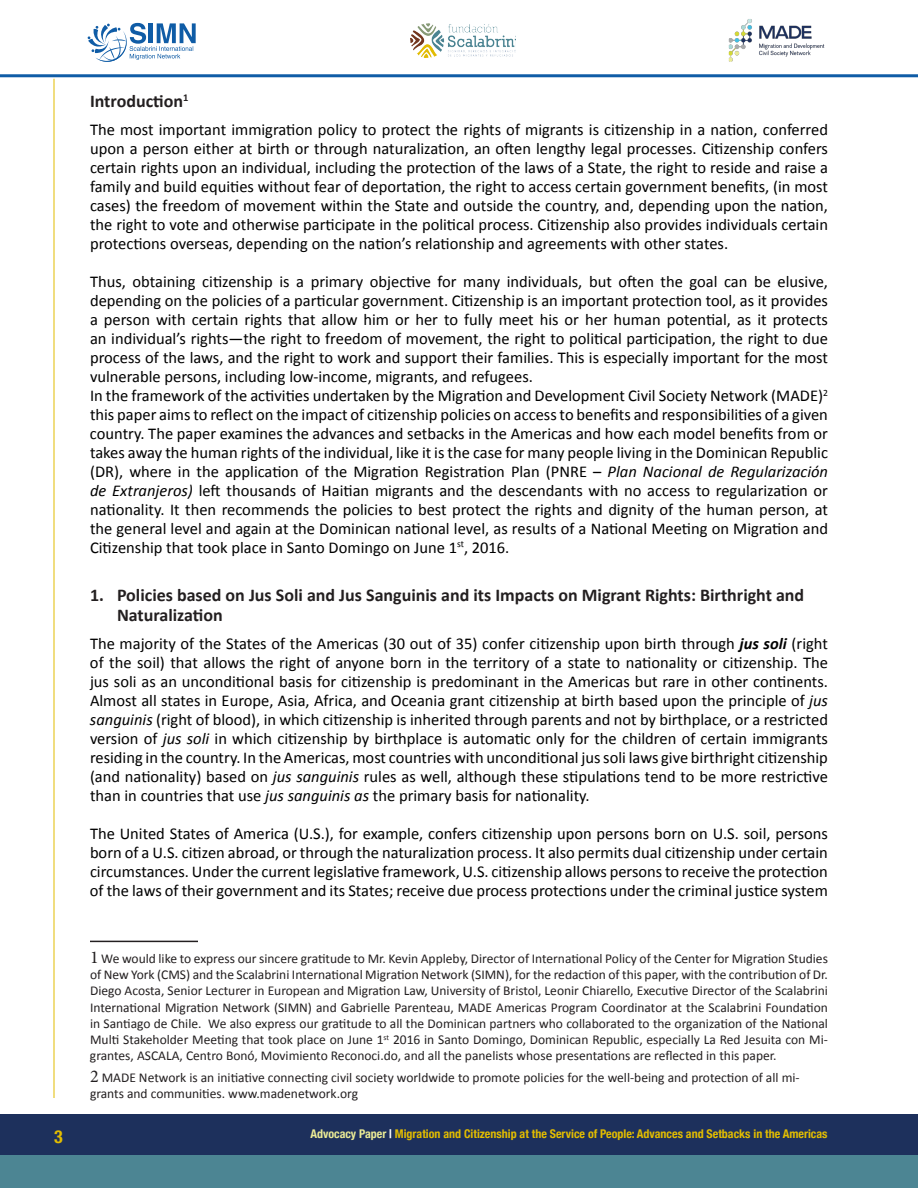
<style>
.page{position:relative;width:918px;height:1188px;background:#fff}
.page>*{position:absolute;margin:0;border:0;box-sizing:border-box;transform-origin:0 0}
.t1{font:700 18px/20.7px "Calibri";color:#231f20}
.t2{font:700 condensed 18px "Helvetica Neue";color:#e3bd00}
.t3{font:16.5px/18.9px "Calibri";color:#000;text-align:justify}
.t4{font:13.5px/16.2px "Calibri";color:#231f20;text-align:justify}
.t5{font:700 condensed 12px "Helvetica Neue";color:#e3bd00}
.s1{font-style:italic}
.s2{font-weight:700;font-style:italic}
.s3{font-family:"Minion Pro";font-size:18px}
.s4{color:#ebeb96}
.s5{color:#fff}
</style>
<div class="page">
<div style="left:1px;top:1114px;width:917px;height:42px;background:#1d305c"></div>
<hr style="left:54px;top:79px;width:1px;height:1019px;background:#e3bd00">
<div style="left:0;top:1156px;width:918px;height:32px;background:#4c8593"></div>
<svg style="left:88px;top:23px;width:108px;height:39px"></svg>
<img style="left:728px;top:19px;width:97px;height:43px">
<img style="left:411px;top:23px;width:105px;height:35px">
<hr style="left:0;top:74px;width:918px;height:3px;background:#0f5ca6">
<hr style="left:90px;top:941px;width:108px;height:1px;background:#231f20">
<p class="t1" style="left:90px;top:91px;width:100px">Introduction<sup>1</sup></p>
<p class="t3" style="left:90px;top:121px;width:740px">The most important immigration policy to protect the rights of migrants is citizenship in a nation, conferred upon a person either at birth or through naturalization, an often lengthy legal processes. Citizenship confers certain rights upon an individual, including the protection of the laws of a State, the right to reside and raise a family and build equities without fear of deportation, the right to access certain government benefits, (in most cases) the freedom of movement within the State and outside the country, and, depending upon the nation, the right to vote and otherwise participate in the political process. Citizenship also provides individuals certain protections overseas, depending on the nation’s relationship and agreements with other states.</p>
<p class="t3" style="left:90px;top:272px;width:740px;text-align:left">Thus, obtaining citizenship is a primary objective for many individuals, but often the goal can be elusive, depending on the policies of a particular government. Citizenship is an important protection tool, as it provides a person with certain rights that allow him or her to fully meet his or her human potential, as it protects an individual’s rights—the right to freedom of movement, the right to political participation, the right to due process of the laws, and the right to work and support their families. This is especially important for the most vulnerable persons, including low-income, migrants, and refugees.<br>In the framework of the activities undertaken by the Migration and Development Civil Society Network (MADE)<sup>2 </sup>this paper aims to reflect on the impact of citizenship policies on access to benefits and responsibilities of a given country. The paper examines the advances and setbacks in the Americas and how each model benefits from or takes away the human rights of the individual, like it is the case for many people living in the Dominican Republic (DR), where in the application of the Migration Registration Plan (PNRE – <span class="s1">Plan Nacional de Regularización de Extranjeros)</span> left thousands of Haitian migrants and the descendants with no access to regularization or nationality. It then recommends the policies to best protect the rights and dignity of the human person, at the general level and again at the Dominican national level, as results of a National Meeting on Migration and Citizenship that took place in Santo Domingo on June 1<sup>st</sup>, 2016.</p>
<p class="t1" style="left:117px;top:584px;width:689px;text-indent:-27px">1. Policies based on Jus Soli and Jus Sanguinis and its Impacts on Migrant Rights: Birthright and<br>Naturalization</p>
<p class="t3" style="left:90px;top:634px;width:740px">The majority of the States of the Americas (30 out of 35) confer citizenship upon birth through <span class="s2">jus soli</span> (right of the soil) that allows the right of anyone born in the territory of a state to nationality or citizenship. The jus soli as an unconditional basis for citizenship is predominant in the Americas but rare in other continents.<br>Almost all states in Europe, Asia, Africa, and Oceania grant citizenship at birth based upon the principle of <span class="s1">jus sanguinis</span> (right of blood), in which citizenship is inherited through parents and not by birthplace, or a restricted version of <span class="s1">jus soli</span> in which citizenship by birthplace is automatic only for the children of certain immigrants residing in the country. In the Americas, most countries with unconditional jus soli laws give birthright citizenship (and nationality) based on <span class="s1">jus sanguinis</span> rules as well, although these stipulations tend to be more restrictive than in countries that use <span class="s1">jus sanguinis as</span> the primary basis for nationality.</p>
<p class="t3" style="left:90px;top:824px;width:740px">The United States of America (U.S.), for example, confers citizenship upon persons born on U.S. soil, persons born of a U.S. citizen abroad, or through the naturalization process. It also permits dual citizenship under certain circumstances. Under the current legislative framework, U.S. citizenship allows persons to receive the protection of the laws of their government and its States; receive due process protections under the criminal justice system</p>
<p class="t4" style="left:90px;top:950px;width:740px"><span class="s3">1</span> We would like to express our sincere gratitude to Mr. Kevin Appleby, Director of International Policy of the Center for Migration Studies of New York (CMS) and the Scalabrini International Migration Network (SIMN), for the redaction of this paper, with the contribution of Dr.<br>Diego Acosta, Senior Lecturer in European and Migration Law, University of Bristol, Leonir Chiarello, Executive Director of the Scalabrini International Migration Network (SIMN) and Gabrielle Parenteau, MADE Americas Program Coordinator at the Scalabrini Foundation in Santiago de Chile. We also express our gratitude to all the Dominican partners who collaborated to the organization of the National Multi Stakeholder Meeting that took place on June 1<sup>st</sup> 2016 in Santo Domingo, Dominican Republic, especially La Red Jesuita con Mi&shy;grantes, ASCALA, Centro Bonó, Movimiento Reconoci.do, and all the panelists whose presentations are reflected in this paper.</p>
<p class="t4" style="left:90px;top:1069px;width:711px"><span class="s3">2</span> MADE Network is an initiative connecting civil society worldwide to promote policies for the well-being and protection of all mi&shy;grants and communities. www.madenetwork.org</p>
<p class="t2" style="left:54px;top:1122px;width:10px">3</p>
<p class="t5" style="left:310px;top:1124px;width:519px"><span class="s4">Advocacy Paper</span> <span class="s5">|</span> Migration and Citizenship at the Service of People: Advances and Setbacks in the Americas</p>
</div>
